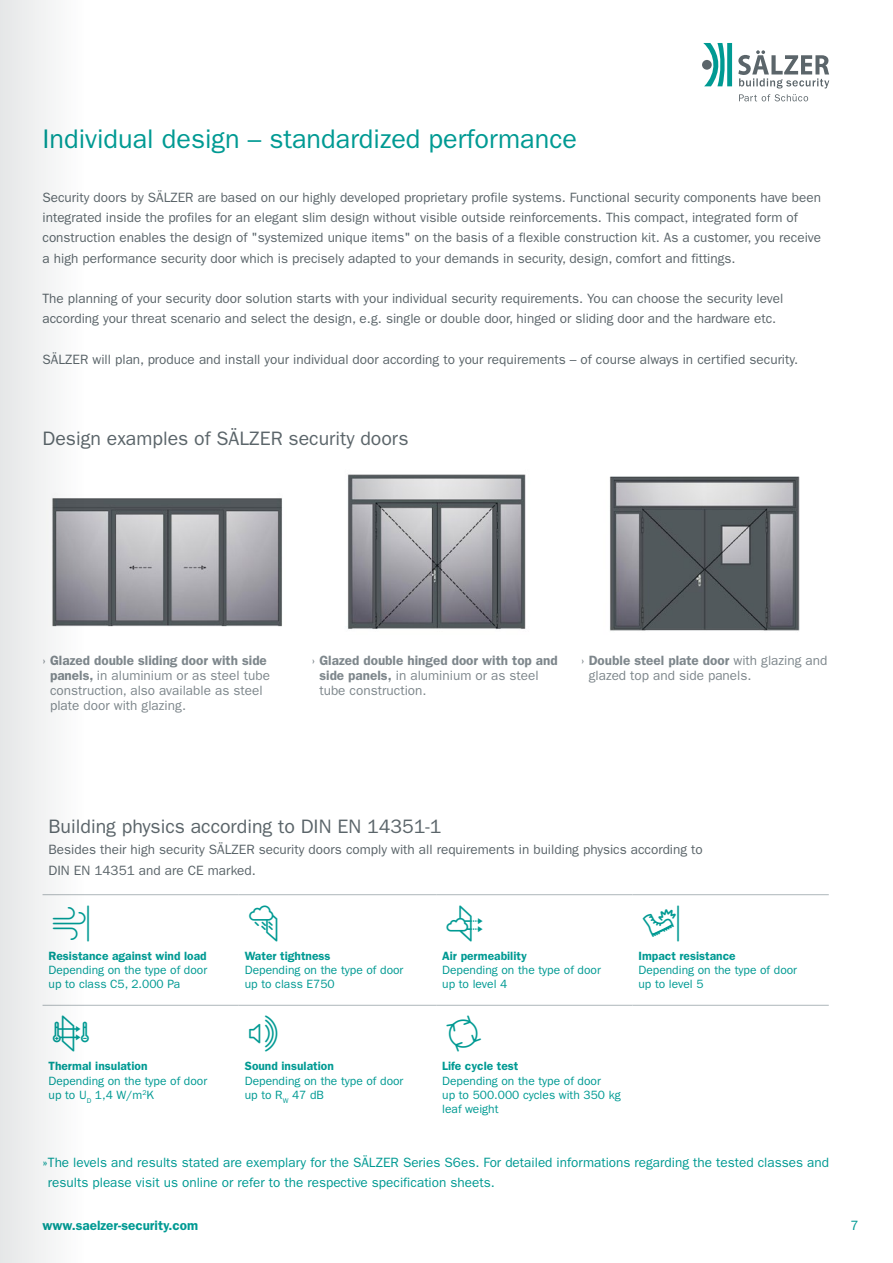
<style>
.page{position:relative;width:893px;height:1263px;background:#fff}
.page>*{position:absolute;margin:0;border:0;box-sizing:border-box;transform-origin:0 0}
.t1{font:45px "saelzer iconfont";color:#009a93}
.t2{font:27px "ITC Franklin Gothic Std";color:#009a93}
.t3{font:19.5px "ITC Franklin Gothic Std";color:#5b656a}
.t4{font:13.5px/20.2px "ITC Franklin Gothic Std";color:#5b656a}
.t5{font:13.5px/20.2px "ITC Franklin Gothic Std";color:#009a93}
.t6{font:13.5px/15px "ITC Franklin Gothic Std";color:#7e878c}
.t7{font:600 13.5px/15px "ITC Franklin Gothic Std";color:#7e878c}
.t8{font:600 13.5px "ITC Franklin Gothic Std";color:#009a93}
.t9{font:12px/14.4px "ITC Franklin Gothic Std";color:#009a93}
.t10{font:600 12px "ITC Franklin Gothic Std";color:#009a93}
.s1{font-weight:600}
.s2{font-weight:400}
</style>
<div class="page">
<svg style="left:703px;top:43px;width:29px;height:43px"></svg>
<div style="left:702px;top:60px;width:10px;height:10px;background:#5b656a;border-radius:50%"></div>
<svg style="left:738px;top:50px;width:91px;height:51px"></svg>
<img style="left:85px;top:498px;width:197px;height:129px">
<img style="left:609px;top:476px;width:191px;height:155px">
<img style="left:347px;top:474px;width:179px;height:156px">
<hr style="left:43px;top:894px;width:196px;height:1px;background:#aeb6ba">
<hr style="left:239px;top:894px;width:197px;height:1px;background:#aeb6ba">
<hr style="left:436px;top:894px;width:196px;height:1px;background:#aeb6ba">
<hr style="left:632px;top:894px;width:197px;height:1px;background:#aeb6ba">
<hr style="left:43px;top:1005px;width:196px;height:1px;background:#aeb6ba">
<hr style="left:239px;top:1005px;width:197px;height:1px;background:#aeb6ba">
<hr style="left:436px;top:1005px;width:196px;height:1px;background:#aeb6ba">
<hr style="left:632px;top:1005px;width:197px;height:1px;background:#aeb6ba">
<svg style="left:0;top:0;width:85px;height:1263px;fill:#f1f2f2"></svg>
<h2 class="t2" style="left:43px;top:123px;width:536px">Individual design – standardized performance</h2>
<p class="t4" style="left:43px;top:187px;width:780px">Security doors by SÄLZER are based on our highly developed proprietary profile systems. Functional security components have been integrated inside the profiles for an elegant slim design without visible outside reinforcements. This compact, integrated form of construction enables the design of "systemized unique items" on the basis of a flexible construction kit. As a customer, you receive a high performance security door which is precisely adapted to your demands in security, design, comfort and fittings.</p>
<p class="t4" style="left:43px;top:288px;width:742px">The planning of your security door solution starts with your individual security requirements. You can choose the security level according your threat scenario and select the design, e.g. single or double door, hinged or sliding door and the hardware etc.</p>
<p class="t4" style="left:43px;top:349px;width:757px">SÄLZER will plan, produce and install your individual door according to your requirements – of course always in certified security.</p>
<h3 class="t3" style="left:43px;top:427px;width:368px">Design examples of SÄLZER security doors</h3>
<p class="t6" style="left:50px;top:653px;width:221px;text-indent:-8px">› <span class="s1">Glazed double sliding door with side panels,</span> in aluminium or as steel tube construction, also available as steel plate door with glazing.</p>
<p class="t6" style="left:589px;top:653px;width:240px;text-indent:-8px">› <span class="s1">Double steel plate door</span> with glazing and glazed top and side panels.</p>
<p class="t7" style="left:319px;top:653px;width:240px;text-indent:-8px"><span class="s2">›</span> Glazed double hinged door with top and side panels, <span class="s2">in aluminium or as steel tube construction.</span></p>
<h3 class="t3" style="left:49px;top:815px;width:395px">Building physics according to DIN EN 14351-1</h3>
<p class="t4" style="left:49px;top:839px;width:656px;line-height:21px">Besides their high security SÄLZER security doors comply with all requirements in building physics according to<br>DIN EN 14351 and are CE marked.</p>
<h1 class="t1" style="left:49px;top:905px;width:46px">O</h1>
<p class="t10" style="left:49px;top:948px;width:160px">Resistance against wind load</p>
<p class="t9" style="left:49px;top:963px;width:160px">Depending on the type of door up to class C5, 2.000 Pa</p>
<h1 class="t1" style="left:442px;top:905px;width:46px">J</h1>
<p class="t10" style="left:442px;top:948px;width:86px">Air permeability</p>
<p class="t9" style="left:442px;top:963px;width:160px">Depending on the type of door up to level 4</p>
<h1 class="t1" style="left:245px;top:905px;width:39px">M</h1>
<p class="t10" style="left:245px;top:948px;width:87px">Water tightness</p>
<p class="t9" style="left:245px;top:963px;width:160px">Depending on the type of door up to class E750</p>
<h1 class="t1" style="left:638px;top:905px;width:46px">C</h1>
<p class="t10" style="left:638px;top:948px;width:99px">Impact resistance</p>
<p class="t9" style="left:638px;top:963px;width:160px">Depending on the type of door up to level 5</p>
<h1 class="t1" style="left:49px;top:1015px;width:46px">N</h1>
<p class="t10" style="left:49px;top:1059px;width:101px">Thermal insulation</p>
<p class="t9" style="left:49px;top:1073px;width:160px">Depending on the type of door up to U<sub>D</sub> 1,4 W/m<sup>2</sup>K</p>
<h1 class="t1" style="left:442px;top:1015px;width:45px">F</h1>
<p class="t10" style="left:442px;top:1059px;width:78px">Life cycle test</p>
<p class="t9" style="left:442px;top:1073px;width:180px">Depending on the type of door<br>up to 500.000 cycles with 350 kg leaf weight</p>
<p class="t5" style="left:48px;top:1152px;width:783px;text-indent:-5px">»The levels and results stated are exemplary for the SÄLZER Series S6es. For detailed informations regarding the tested classes and results please visit us online or refer to the respective specification sheets.</p>
<h1 class="t1" style="left:245px;top:1015px;width:39px">L</h1>
<p class="t10" style="left:245px;top:1059px;width:91px">Sound insulation</p>
<p class="t9" style="left:245px;top:1073px;width:160px">Depending on the type of door up to R<sub>W</sub> 47 dB</p>
<p class="t8" style="left:43px;top:1217px;width:157px">www.saelzer-security.com</p>
<p class="t5" style="left:850px;top:1215px;width:10px">7</p>
</div>
